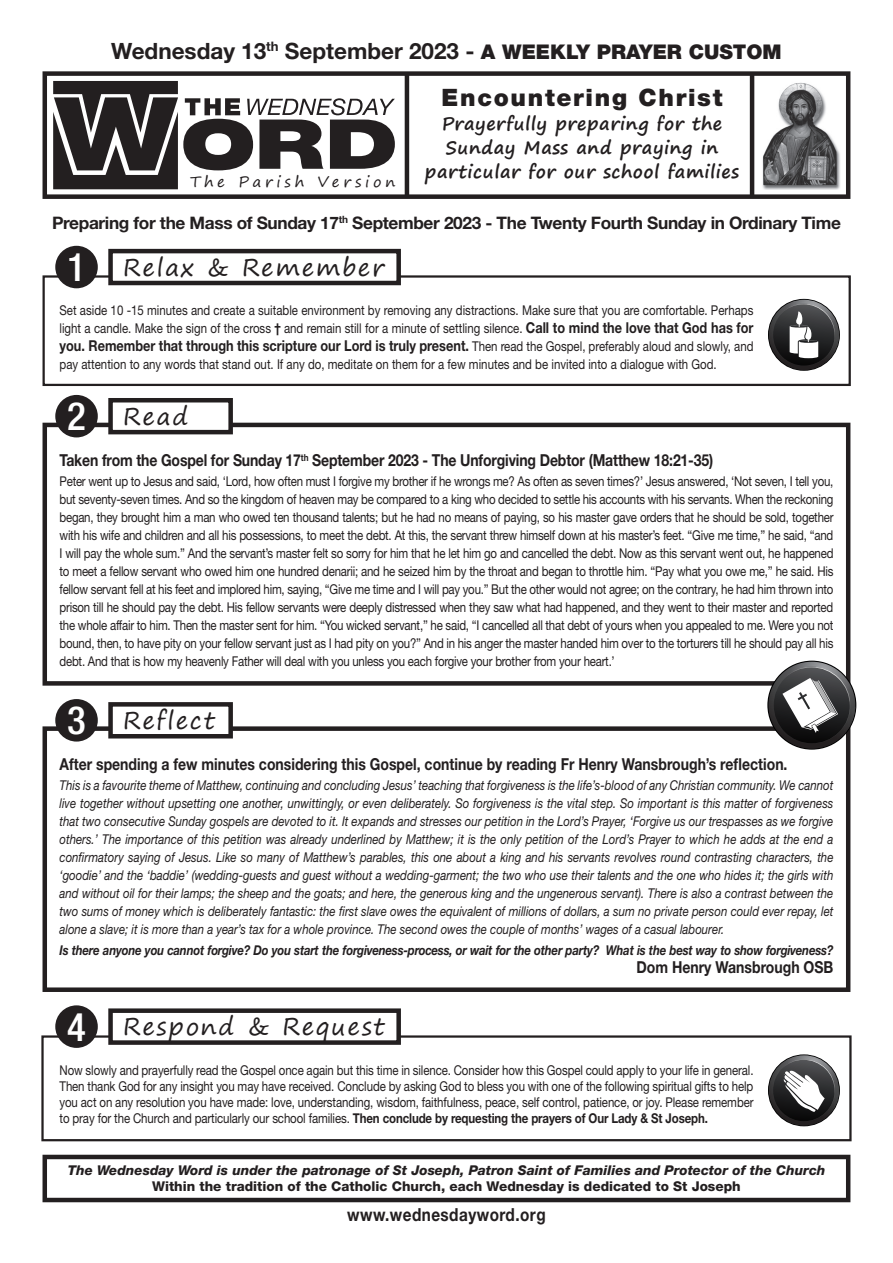
<style>
.page{position:relative;width:893px;height:1263px;background:#fff}
.page>*{position:absolute;margin:0;border:0;box-sizing:border-box;transform-origin:0 0}
.t1{font:500 condensed 39px "Helvetica Neue LT Std";color:#fff}
.t2{font:24px "Segoe Print";letter-spacing:.07em;color:#231f20}
.t3{font:900 24px "Helvetica Neue LT Std";letter-spacing:.07em;color:#231f20}
.t4{font:700 22.5px "Helvetica Neue LT Std";color:#231f20}
.t5{font:700 18px/24px "Segoe Print";letter-spacing:.03em;color:#231f20;text-align:center}
.t6{font:700 18px "Helvetica Neue LT Std";letter-spacing:.03em;color:#231f20;scale:.85 1}
.t7{font:700 17.25px "Helvetica Neue LT Std";letter-spacing:-.02em;color:#231f20}
.t8{font:700 16.5px "Helvetica Neue LT Std";color:#231f20;scale:.85 1}
.t9{font:700 15px "Helvetica Neue LT Std";color:#231f20;scale:.85 1}
.t10{font:15px "Segoe Print";letter-spacing:.25em;color:#231f20}
.t11{font:13.5px/18px "Helvetica Neue LT Std";color:#231f20;text-align:justify;scale:.85 1}
.t12{font:italic 13.5px/18px "Helvetica Neue LT Std";color:#231f20;text-align:justify;scale:.85 1}
.t13{font:italic 700 13.5px "Helvetica Neue LT Std";letter-spacing:-.02em;color:#231f20;scale:.85 1}
.t14{font:italic 800 13.5px "Helvetica Neue LT Std";color:#231f20}
.t15{font:800 13.5px "Helvetica Neue LT Std";color:#231f20}
.s1{font-weight:900;font-size:20.25px}
.s2{font-weight:700}
.s3{font-weight:700;font-size:15px}
.s4{font-weight:400;font-size:13.5px}
</style>
<div class="page">
<div style="left:41px;top:1035px;width:811px;height:106px;border:2px solid #231f20"></div>
<div style="left:111px;top:1011px;width:288px;height:31px;background:#fff"></div>
<div style="left:108px;top:1008px;width:293px;height:37px;border:4px solid #231f20"></div>
<div style="left:55px;top:1005px;width:43px;height:43px;background:#231f20;border-radius:50%"></div>
<div style="left:43px;top:726px;width:807px;height:266px;border:4px solid #231f20"></div>
<div style="left:111px;top:704px;width:120px;height:32px;background:#fff"></div>
<div style="left:108px;top:702px;width:125px;height:36px;border:4px solid #231f20"></div>
<div style="left:55px;top:699px;width:43px;height:42px;background:#231f20;border-radius:50%"></div>
<div style="left:43px;top:423px;width:807px;height:263px;border:4px solid #231f20"></div>
<div style="left:111px;top:400px;width:120px;height:32px;background:#fff"></div>
<div style="left:108px;top:398px;width:125px;height:36px;border:4px solid #231f20"></div>
<div style="left:55px;top:395px;width:43px;height:42px;background:#231f20;border-radius:50%"></div>
<div style="left:43px;top:1155px;width:807px;height:47px;border:4px solid #231f20"></div>
<div style="left:43px;top:275px;width:808px;height:111px;border:2px solid #231f20"></div>
<div style="left:111px;top:251px;width:288px;height:32px;background:#fff"></div>
<div style="left:108px;top:249px;width:293px;height:36px;border:4px solid #231f20"></div>
<div style="left:55px;top:246px;width:43px;height:42px;background:#231f20;border-radius:50%"></div>
<img style="left:762px;top:82px;width:78px;height:108px">
<div style="left:43px;top:71px;width:807px;height:128px;border:4px solid #231f20"></div>
<hr style="left:405px;top:74px;width:4px;height:123px;background:#231f20">
<hr style="left:750px;top:74px;width:4px;height:123px;background:#231f20">
<svg style="left:53px;top:81px;width:342px;height:108px"></svg>
<svg style="left:769px;top:300px;width:70px;height:70px"></svg>
<svg style="left:773px;top:304px;width:66px;height:66px"></svg>
<svg style="left:769px;top:1055px;width:70px;height:70px"></svg>
<svg style="left:773px;top:1059px;width:66px;height:66px"></svg>
<svg style="left:768px;top:662px;width:87px;height:86px"></svg>
<svg style="left:773px;top:667px;width:82px;height:81px"></svg>
<p class="t4" style="left:111px;top:37px;width:672px">Wednesday 13<sup>th</sup> September 2023 - <span class="s1">A WEEKLY PRAYER CUSTOM</span></p>
<p class="t10" style="left:190px;top:168px;width:207px">The Parish Version</p>
<p class="t3" style="left:442px;top:83px;width:282px">Encountering Christ</p>
<p class="t5" style="left:425px;top:111px;width:316px">Prayerfully preparing for the<br>Sunday Mass and praying in particular for our school families</p>
<p class="t7" style="left:52px;top:212px;width:790px">Preparing for the Mass of Sunday 17<sup>th</sup> September 2023 - The Twenty Fourth Sunday in Ordinary Time</p>
<p class="t1" style="left:67px;top:244px;width:20px">1</p>
<p class="t2" style="left:123px;top:246px;width:262px">Relax &amp; Remember</p>
<p class="t11" style="left:60px;top:301px;width:818px">Set aside 10 -15 minutes and create a suitable environment by removing any distractions. Make sure that you are comfortable. Perhaps light a candle. Make the sign of the cross <span class="s2">†</span> and remain still for a minute of settling silence. <span class="s3">Call to mind the love that God has for</span></p>
<p class="t9" style="left:60px;top:336px;width:818px">you. Remember that through this scripture our Lord is truly present. <span class="s4">Then read the Gospel, preferably aloud and slowly, and</span></p>
<p class="t11" style="left:60px;top:355px;width:775px">pay attention to any words that stand out. If any do, meditate on them for a few minutes and be invited into a dialogue with God.</p>
<p class="t1" style="left:67px;top:393px;width:20px">2</p>
<p class="t2" style="left:123px;top:395px;width:66px">Read</p>
<p class="t8" style="left:60px;top:450px;width:771px">Taken from the Gospel for Sunday 17<sup>th</sup> September 2023 - The Unforgiving Debtor (Matthew 18:21-35)</p>
<p class="t11" style="left:60px;top:472px;width:912px">Peter went up to Jesus and said, ‘Lord, how often must I forgive my brother if he wrongs me? As often as seven times?’ Jesus answered, ‘Not seven, I tell you, but seventy-seven times. And so the kingdom of heaven may be compared to a king who decided to settle his accounts with his servants. When the reckoning began, they brought him a man who owed ten thousand talents; but he had no means of paying, so his master gave orders that he should be sold, together with his wife and children and all his possessions, to meet the debt. At this, the servant threw himself down at his master’s feet. “Give me time,” he said, “and I will pay the whole sum.” And the servant’s master felt so sorry for him that he let him go and cancelled the debt. Now as this servant went out, he happened to meet a fellow servant who owed him one hundred denarii; and he seized him by the throat and began to throttle him. “Pay what you owe me,” he said. His fellow servant fell at his feet and implored him, saying, “Give me time and I will pay you.” But the other would not agree; on the contrary, he had him thrown into prison till he should pay the debt. His fellow servants were deeply distressed when they saw what had happened, and they went to their master and reported the whole affair to him. Then the master sent for him. “You wicked servant,” he said, “I cancelled all that debt of yours when you appealed to me. Were you not bound, then, to have pity on your fellow servant just as I had pity on you?” And in his anger the master handed him over to the torturers till he should pay all his debt. And that is how my heavenly Father will deal with you unless you each forgive your brother from your heart.’</p>
<p class="t1" style="left:67px;top:697px;width:20px">3</p>
<p class="t2" style="left:123px;top:699px;width:93px">Reflect</p>
<p class="t8" style="left:60px;top:754px;width:858px">After spending a few minutes considering this Gospel, continue by reading Fr Henry Wansbrough’s reflection.</p>
<p class="t12" style="left:60px;top:776px;width:912px">This is a favourite theme of Matthew, continuing and concluding Jesus’ teaching that forgiveness is the life’s-blood of any Christian community. We cannot live together without upsetting one another, unwittingly, or even deliberately. So forgiveness is the vital step. So important is this matter of forgiveness that two consecutive Sunday gospels are devoted to it. It expands and stresses our petition in the Lord’s Prayer, ‘Forgive us our trespasses as we forgive others.’ The importance of this petition was already underlined by Matthew; it is the only petition of the Lord’s Prayer to which he adds at the end a confirmatory saying of Jesus. Like so many of Matthew’s parables, this one about a king and his servants revolves round contrasting characters, the ‘goodie’ and the ‘baddie’ (wedding-guests and guest without a wedding-garment; the two who use their talents and the one who hides it; the girls with and without oil for their lamps; the sheep and the goats; and here, the generous king and the ungenerous servant). There is also a contrast between the two sums of money which is deliberately fantastic: the first slave owes the equivalent of millions of dollars, a sum no private person could ever repay, let alone a slave; it is more than a year’s tax for a whole province. The second owes the couple of months’ wages of a casual labourer.</p>
<p class="t13" style="left:60px;top:941px;width:912px">Is there anyone you cannot forgive? Do you start the forgiveness-process, or wait for the other party? What is the best way to show forgiveness?</p>
<p class="t8" style="left:636px;top:957px;width:233px">Dom Henry Wansbrough OSB</p>
<p class="t1" style="left:67px;top:1003px;width:20px">4</p>
<p class="t2" style="left:123px;top:1005px;width:263px">Respond &amp; Request</p>
<p class="t11" style="left:60px;top:1061px;width:818px;line-height:16.2px">Now slowly and prayerfully read the Gospel once again but this time in silence. Consider how this Gospel could apply to your life in general.<br>Then thank God for any insight you may have received. Conclude by asking God to bless you with one of the following spiritual gifts to help you act on any resolution you have made: love, understanding, wisdom, faithfulness, peace, self control, patience, or joy. Please remember to pray for the Church and particularly our school families. <span class="s2">Then conclude by requesting the prayers of Our Lady &amp; St Joseph.</span></p>
<p class="t14" style="left:68px;top:1162px;width:759px">The Wednesday Word is under the patronage of St Joseph, Patron Saint of Families and Protector of the Church</p>
<p class="t15" style="left:152px;top:1178px;width:590px">Within the tradition of the Catholic Church, each Wednesday is dedicated to St Joseph</p>
<p class="t6" style="left:347px;top:1203px;width:235px">www.wednesdayword.org</p>
</div>
